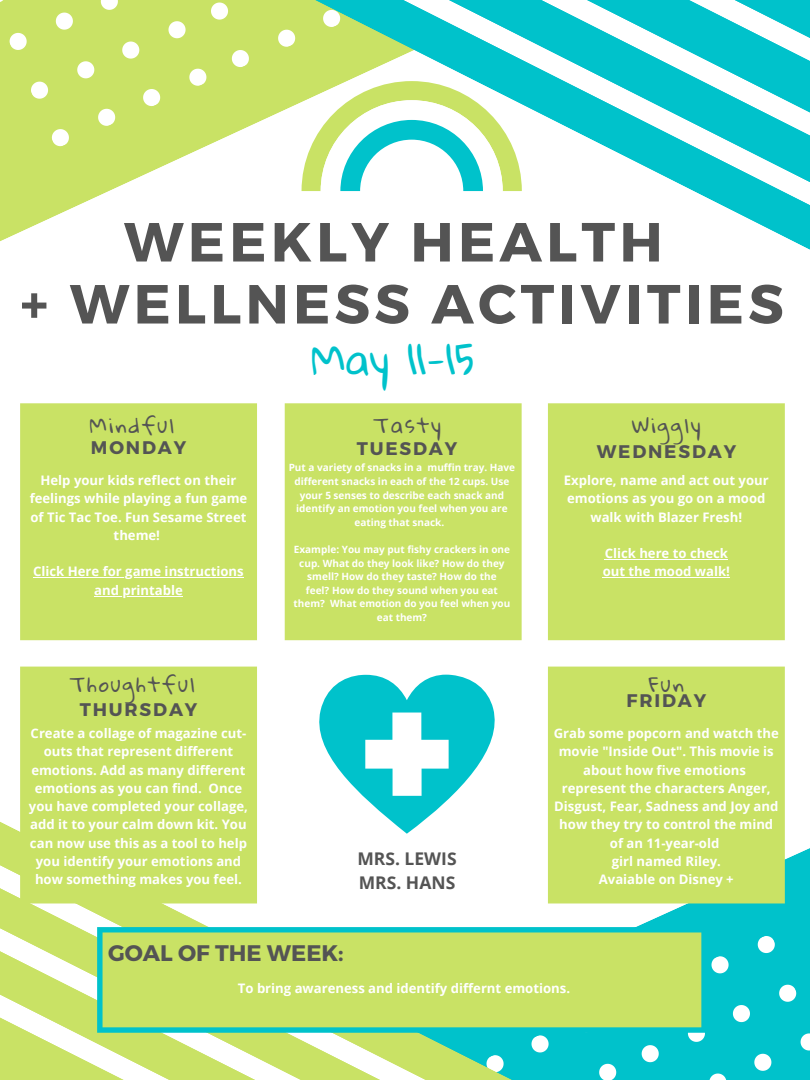
<style>
.page{position:relative;width:810px;height:1080px;background:#fff}
.page>*{position:absolute;margin:0;border:0;box-sizing:border-box;transform-origin:0 0}
.t1{font:700 55px/62px "Montserrat";letter-spacing:.08em;color:#545454;text-align:center}
.t2{font:40px "Gloria Hallelujah";color:#00c2cb}
.t3{font:700 22.5px "Montserrat";color:#545454}
.t4{font:20px "Gloria Hallelujah";letter-spacing:.1em;color:#545454}
.t5{font:700 18.25px "Montserrat";letter-spacing:.1em;color:#545454}
.t6{font:700 17.5px/24.4px "Open Sans";color:#545454}
.t7{font:700 13.12px/18.2px "Open Sans";color:#fff;text-align:center}
.t8{font:700 10px/13.6px "Open Sans";color:#fff;text-align:center}
</style>
<div class="page">
<svg style="left:512px;top:848px;width:298px;height:232px;fill:#00c2cb"></svg>
<svg style="left:639px;top:1042px;width:22px;height:23px"></svg>
<svg style="left:685px;top:1022px;width:23px;height:23px"></svg>
<svg style="left:707px;top:1071px;width:22px;height:9px"></svg>
<svg style="left:709px;top:954px;width:22px;height:22px"></svg>
<svg style="left:730px;top:1002px;width:23px;height:23px"></svg>
<svg style="left:752px;top:1051px;width:22px;height:23px"></svg>
<svg style="left:755px;top:933px;width:23px;height:23px"></svg>
<svg style="left:776px;top:982px;width:23px;height:22px"></svg>
<svg style="left:798px;top:1031px;width:12px;height:22px"></svg>
<svg style="left:529px;top:1033px;width:22px;height:22px"></svg>
<svg style="left:575px;top:1033px;width:23px;height:2px"></svg>
<svg style="left:596px;top:1061px;width:23px;height:19px"></svg>
<svg style="left:0;top:822px;width:512px;height:258px"></svg>
<svg style="left:0;top:865px;width:426px;height:215px"></svg>
<svg style="left:0;top:928px;width:301px;height:152px;fill:#c9e265"></svg>
<svg style="left:0;top:994px;width:169px;height:86px"></svg>
<svg style="left:0;top:0;width:315px;height:241px;fill:#c9e265"></svg>
<svg style="left:208px;top:0;width:23px;height:22px"></svg>
<svg style="left:229px;top:47px;width:23px;height:23px"></svg>
<svg style="left:255px;top:0;width:22px;height:2px"></svg>
<svg style="left:275px;top:27px;width:23px;height:22px"></svg>
<svg style="left:0;top:0;width:9px;height:5px"></svg>
<svg style="left:7px;top:30px;width:22px;height:23px"></svg>
<svg style="left:28px;top:79px;width:23px;height:22px"></svg>
<svg style="left:49px;top:126px;width:23px;height:23px"></svg>
<svg style="left:53px;top:10px;width:23px;height:22px"></svg>
<svg style="left:75px;top:59px;width:22px;height:22px"></svg>
<svg style="left:95px;top:106px;width:23px;height:23px"></svg>
<svg style="left:98px;top:0;width:23px;height:13px"></svg>
<svg style="left:120px;top:39px;width:22px;height:22px"></svg>
<svg style="left:140px;top:86px;width:23px;height:23px"></svg>
<svg style="left:166px;top:18px;width:22px;height:23px"></svg>
<svg style="left:187px;top:66px;width:22px;height:22px"></svg>
<svg style="left:315px;top:0;width:495px;height:250px"></svg>
<svg style="left:403px;top:0;width:407px;height:205px"></svg>
<svg style="left:541px;top:0;width:269px;height:136px;fill:#00c2cb"></svg>
<svg style="left:689px;top:0;width:121px;height:61px"></svg>
<svg style="left:302px;top:81px;width:220px;height:110px"></svg>
<div style="left:20px;top:403px;width:237px;height:237px;background:#c9e265"></div>
<div style="left:285px;top:403px;width:237px;height:237px;background:#c9e265"></div>
<div style="left:548px;top:403px;width:237px;height:237px;background:#c9e265"></div>
<div style="left:20px;top:667px;width:237px;height:236px;background:#c9e265"></div>
<div style="left:548px;top:667px;width:237px;height:236px;background:#c9e265"></div>
<svg style="left:97px;top:927px;width:610px;height:106px;background:#b1de71"></svg>
<svg style="left:316px;top:675px;width:182px;height:159px"></svg>
<hr style="left:33px;top:577px;width:211px;height:1px;background:#fff">
<hr style="left:94px;top:596px;width:89px;height:1px;background:#fff">
<hr style="left:605px;top:559px;width:123px;height:1px;background:#fff">
<hr style="left:603px;top:577px;width:127px;height:1px;background:#fff">
<h1 class="t1" style="left:20px;top:208px;width:765px">WEEKLY HEALTH<br>+ WELLNESS ACTIVITIES</h1>
<h2 class="t2" style="left:312px;top:337px;width:164px">May 11-15</h2>
<h3 class="t4" style="left:90px;top:414px;width:86px">Mindful</h3>
<h3 class="t5" style="left:91px;top:436px;width:97px">MONDAY</h3>
<h3 class="t4" style="left:373px;top:414px;width:69px">Tasty</h3>
<h3 class="t5" style="left:357px;top:437px;width:102px">TUESDAY</h3>
<h3 class="t4" style="left:632px;top:414px;width:70px">Wiggly</h3>
<h3 class="t5" style="left:597px;top:440px;width:141px">WEDNESDAY</h3>
<p class="t7" style="left:30px;top:471px;width:219px">Help your kids reflect on their feelings while playing a fun game of Tic Tac Toe. Fun Sesame Street theme!</p>
<p class="t7" style="left:33px;top:562px;width:212px">Click Here for game instructions and printable</p>
<p class="t8" style="left:289px;top:461px;width:228px">Put a variety of snacks in a muffin tray. Have different snacks in each of the 12 cups. Use your 5 senses to describe each snack and identify an emotion you feel when you are eating that snack.</p>
<p class="t8" style="left:294px;top:542px;width:218px">Example: You may put fishy crackers in one cup. What do they look like? How do they smell? How do they taste? How do the<br>feel? How do they sound when you eat them? What emotion do you feel when you eat them?</p>
<p class="t7" style="left:564px;top:471px;width:206px">Explore, name and act out your emotions as you go on a mood walk with Blazer Fresh!</p>
<p class="t7" style="left:603px;top:544px;width:129px;text-align:left">Click here to check out the mood walk!</p>
<h3 class="t4" style="left:69px;top:673px;width:127px">Thoughtful</h3>
<h3 class="t5" style="left:80px;top:698px;width:119px">THURSDAY</h3>
<h3 class="t4" style="left:649px;top:673px;width:37px">Fun</h3>
<h3 class="t5" style="left:627px;top:689px;width:81px">FRIDAY</h3>
<p class="t7" style="left:29px;top:724px;width:220px">Create a collage of magazine cut&shy;outs that represent different emotions. Add as many different emotions as you can find. Once you have completed your collage, add it to your calm down kit. You can now use this as a tool to help you identify your emotions and how something makes you feel.</p>
<p class="t7" style="left:554px;top:724px;width:227px">Grab some popcorn and watch the movie "Inside Out". This movie is about how five emotions represent the characters Anger,<br>Disgust, Fear, Sadness and Joy and how they try to control the mind of an 11-year-old<br>girl named Riley.<br>Avaiable on Disney +</p>
<h3 class="t6" style="left:357px;top:846px;width:101px">MRS. LEWIS<br>MRS. HANS</h3>
<h3 class="t3" style="left:108px;top:938px;width:237px">GOAL OF THE WEEK:</h3>
<p class="t7" style="left:238px;top:978px;width:334px">To bring awareness and identify differnt emotions.</p>
</div>
